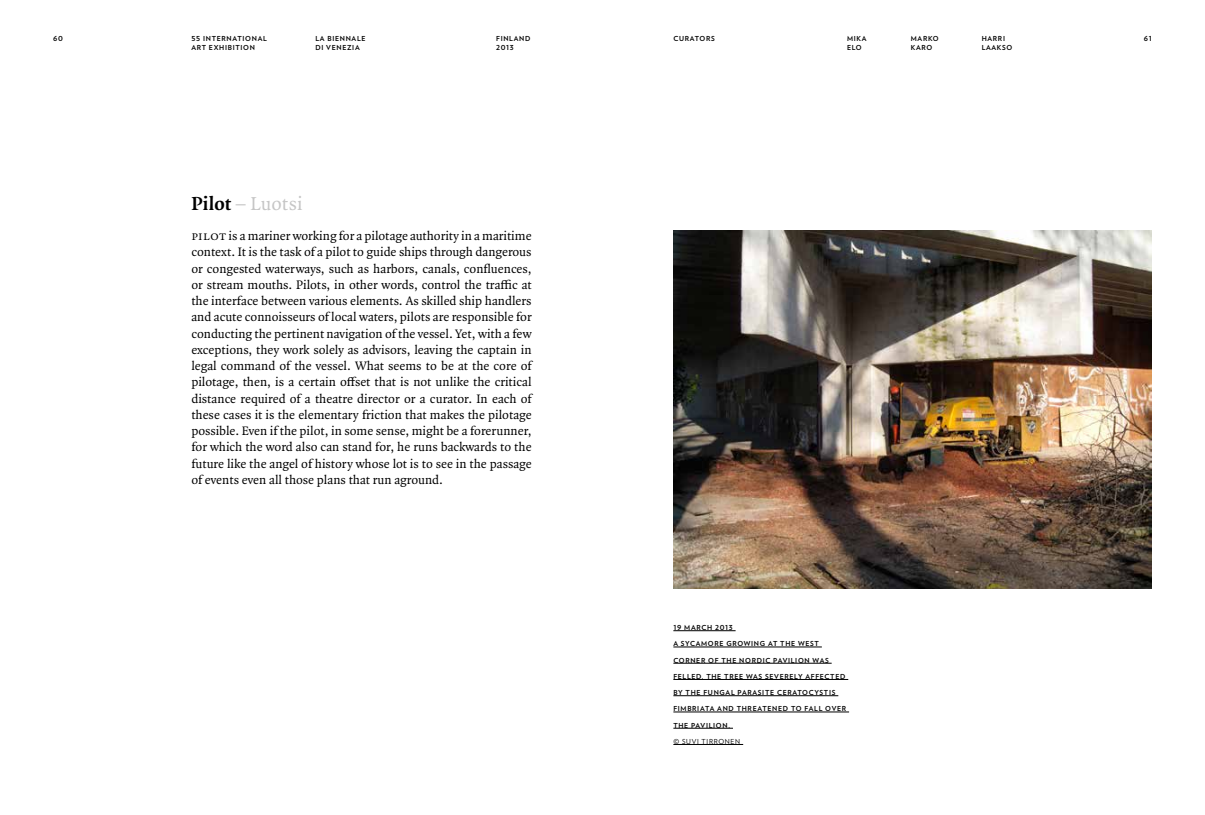
<style>
.page{position:relative;width:1205px;height:815px;background:#fff}
.page>*{position:absolute;margin:0;border:0;box-sizing:border-box;transform-origin:0 0}
.t1{font:20px "Quadraat OT";color:#c6c6c6}
.t2{font:13.12px/16.2px "Quadraat OT";color:#000}
.t3{font:700 6.88px/9.4px "Verlag";letter-spacing:.1em;color:#000}
.t4{font:6.88px "Verlag";letter-spacing:.1em;color:#000}
.s1{font-weight:700;color:#000}
</style>
<div class="page">
<img style="left:673px;top:231px;width:479px;height:358px">
<hr style="left:673px;top:630px;width:62px;height:1px;background:#000">
<hr style="left:673px;top:647px;width:149px;height:1px;background:#000">
<hr style="left:673px;top:663px;width:158px;height:1px;background:#000">
<hr style="left:673px;top:679px;width:175px;height:1px;background:#000">
<hr style="left:673px;top:695px;width:165px;height:1px;background:#000">
<hr style="left:673px;top:712px;width:176px;height:1px;background:#000">
<hr style="left:673px;top:728px;width:60px;height:1px;background:#000">
<hr style="left:673px;top:744px;width:70px;height:1px;background:#000">
<p class="t3" style="left:53px;top:33px;width:11px">60</p>
<p class="t3" style="left:673px;top:33px;width:43px">CURATORS</p>
<p class="t3" style="left:1144px;top:33px;width:9px">61</p>
<p class="t3" style="left:191px;top:33px;width:32px">55 INTERNA</p>
<p class="t3" style="left:237px;top:33px;width:11px">TIONAL</p>
<p class="t3" style="left:191px;top:43px;width:33px">ART EXHIBI</p>
<p class="t3" style="left:235px;top:43px;width:11px">TION</p>
<p class="t3" style="left:315px;top:33px;width:23px">LA BIENNALE<br>DI VENE</p>
<p class="t3" style="left:496px;top:33px;width:36px">FINLAND<br>2013</p>
<p class="t3" style="left:911px;top:33px;width:7px">MAR</p>
<p class="t3" style="left:928px;top:33px;width:11px">KO</p>
<p class="t3" style="left:911px;top:43px;width:7px">KARO</p>
<p class="t3" style="left:981px;top:33px;width:31px">HARRI<br>LAAKSO</p>
<p class="t3" style="left:847px;top:33px;width:21px">MI KA<br>ELO</p>
<p class="t3" style="left:347px;top:43px;width:10px">ZIA</p>
<h1 class="t1" style="left:191px;top:190px;width:113px"><span class="s1">Pilot</span> – Luotsi</h1>
<p class="t2" style="left:191px;top:227px;width:8px">PILO</p>
<p class="t2" style="left:191px;top:227px;width:343px;text-indent:28px">T is a mariner working for a pilotage authority in a maritime context. It is the task of a pilot to guide ships through dangerous or congested waterways, such as harbors, canals, confluences, or stream mouths. Pilots, in other words, control the traffic at the interface between various elements. As skilled ship handlers and acute connoisseurs of local waters, pilots are responsible for conducting the pertinent navigation of the vessel. Yet, with a few exceptions, they work solely as advisors, leaving the captain in legal command of the vessel. What seems to be at the core of pilotage, then, is a certain offset that is not unlike the critical distance required of a theatre director or a curator. In each of these cases it is the elementary friction that makes the pilotage possible. Even if the pilot, in some sense, might be a forerunner, for which the word also can stand for, he runs backwards to the future like the angel of history whose lot is to see in the passage of events even all those plans that run aground.</p>
<p class="t3" style="left:673px;top:622px;width:18px">19 MARCH</p>
<p class="t3" style="left:715px;top:622px;width:19px">2013</p>
<p class="t3" style="left:673px;top:639px;width:41px">A SYCAMORE</p>
<p class="t3" style="left:726px;top:639px;width:13px">GROWIN</p>
<p class="t3" style="left:760px;top:639px;width:61px">G AT THE WEST</p>
<p class="t3" style="left:673px;top:655px;width:7px">CORNER</p>
<p class="t3" style="left:708px;top:655px;width:43px">OF THE NORDIC</p>
<p class="t3" style="left:773px;top:655px;width:10px">PAVILION</p>
<p class="t3" style="left:812px;top:655px;width:18px">WA S</p>
<p class="t3" style="left:673px;top:671px;width:6px">FELLED</p>
<p class="t3" style="left:702px;top:671px;width:11px">. THE</p>
<p class="t3" style="left:724px;top:671px;width:11px">TREE</p>
<p class="t3" style="left:746px;top:671px;width:30px">WAS SEVEREL</p>
<p class="t3" style="left:798px;top:671px;width:14px">Y AFFEC</p>
<p class="t3" style="left:830px;top:671px;width:11px">TED</p>
<p class="t3" style="left:673px;top:687px;width:70px">BY THE FUNGAL PARA</p>
<p class="t3" style="left:758px;top:687px;width:26px">SITE CERA</p>
<p class="t3" style="left:797px;top:687px;width:39px">TO-CYSTI S</p>
<p class="t3" style="left:673px;top:704px;width:20px">FIMBRIA</p>
<p class="t3" style="left:705px;top:704px;width:19px">TA AND</p>
<p class="t3" style="left:737px;top:704px;width:12px">THREA</p>
<p class="t3" style="left:762px;top:704px;width:12px">TENED</p>
<p class="t3" style="left:791px;top:704px;width:19px">TO FALL</p>
<p class="t3" style="left:825px;top:704px;width:7px">OVER</p>
<p class="t3" style="left:673px;top:720px;width:24px">THE PAVILION</p>
<p class="t3" style="left:728px;top:720px;width:3px">.</p>
<p class="t4" style="left:673px;top:736px;width:68px">© SUVI TIRRONEN</p>
</div>
